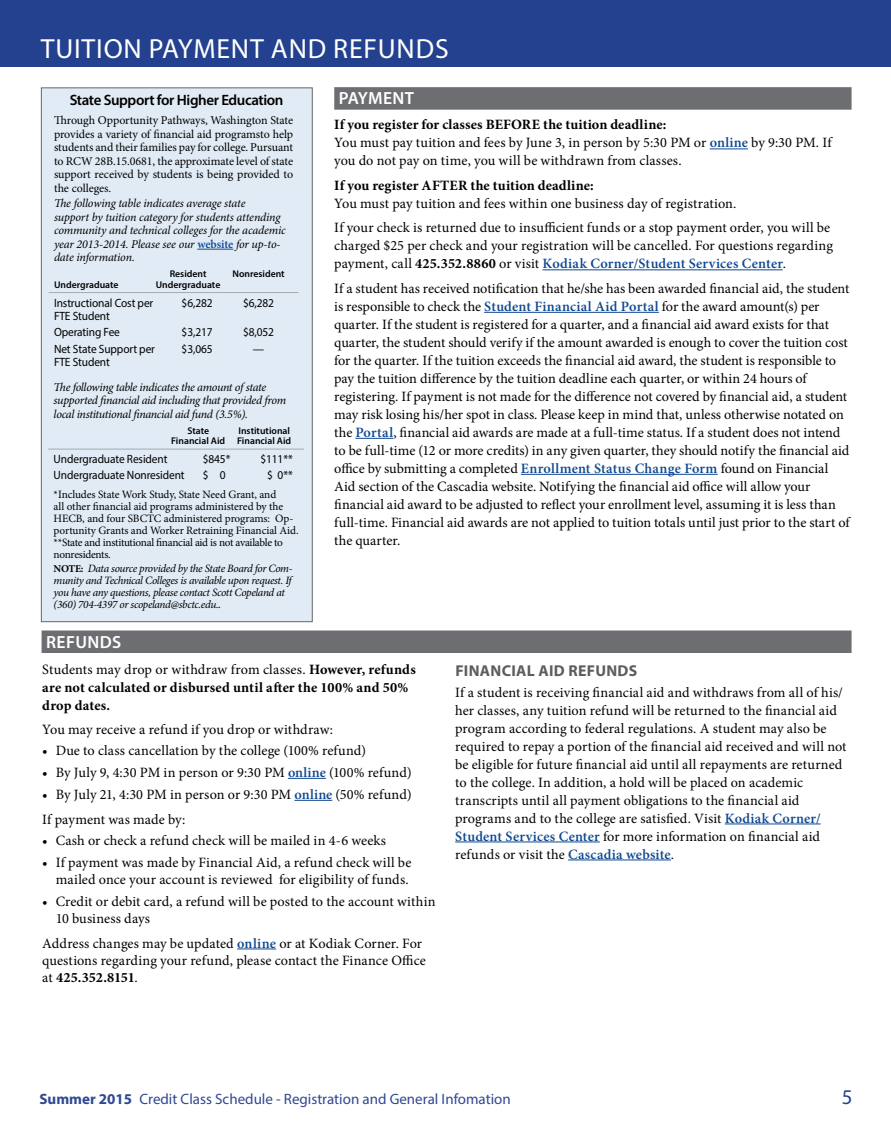
<style>
.page{position:relative;width:891px;height:1134px;background:#fff}
.page>*{position:absolute;margin:0;border:0;box-sizing:border-box;transform-origin:0 0}
.t1{font:27.75px "Myriad Pro";letter-spacing:.03em;color:#fff}
.t2{font:21px "Myriad Pro";color:#24418f}
.t3{font:600 17.7px "Myriad Pro";letter-spacing:.02em;color:#fff}
.t4{font:700 15.75px "Myriad Pro";letter-spacing:.02em;color:#5d5d60}
.t5{font:15px "Myriad Pro";color:#2f4892}
.t6{font:600 15px "Myriad Pro";letter-spacing:-.025em;color:#000}
.t7{font:14.25px/18px "Minion Pro";color:#000}
.t8{font:700 14.25px/18px "Minion Pro";letter-spacing:.015em;color:#000}
.t9{font:italic 12px/13.5px "Minion Pro";letter-spacing:-.02em;color:#000}
.t10{font:12px/13.5px "Minion Pro";letter-spacing:-.005em;color:#000;text-align:justify}
.t11{font:12px/16.2px "Myriad Pro";letter-spacing:-.01em;color:#000;scale:.95 1}
.t12{font:11.25px/12px "Minion Pro";letter-spacing:-.015em;color:#000}
.t13{font:italic 11.25px/12px "Minion Pro";letter-spacing:-.035em;color:#000}
.t14{font:600 9.75px/10.5px "Myriad Pro";color:#000;text-align:right}
.s1{font-weight:700}
.s2{font-weight:600;color:#0f4891}
.s3{font-weight:600;font-style:normal;color:#0f4891}
.s4{font-weight:700;font-style:normal;font-size:10.5px}
.s5{font-family:"Myriad Pro"}
.s6{font-weight:400}
</style>
<div class="page">
<div style="left:0;top:0;width:891px;height:67px;background:#24418f"></div>
<div style="left:334px;top:87px;width:518px;height:23px;background:#6d6e71"></div>
<hr style="left:710px;top:149px;width:38px;height:1px;background:#0f4891">
<hr style="left:542px;top:269px;width:241px;height:1px;background:#0f4891">
<hr style="left:484px;top:312px;width:175px;height:1px;background:#0f4891">
<hr style="left:355px;top:438px;width:38px;height:1px;background:#0f4891">
<hr style="left:521px;top:474px;width:197px;height:1px;background:#0f4891">
<div style="left:41px;top:87px;width:272px;height:535px;background:#e1ebf5;border:1px solid #656669"></div>
<hr style="left:197px;top:249px;width:36px;height:1px;background:#0f4891">
<hr style="left:49px;top:292px;width:250px;height:1px;background:#a7a9ac">
<hr style="left:48px;top:449px;width:256px;height:1px;background:#a7a9ac">
<div style="left:42px;top:630px;width:810px;height:23px;background:#6d6e71"></div>
<hr style="left:288px;top:778px;width:38px;height:1px;background:#0f4891">
<hr style="left:294px;top:800px;width:38px;height:1px;background:#0f4891">
<hr style="left:237px;top:949px;width:39px;height:1px;background:#0f4891">
<hr style="left:725px;top:824px;width:96px;height:1px;background:#0f4891">
<hr style="left:455px;top:842px;width:145px;height:1px;background:#0f4891">
<hr style="left:568px;top:860px;width:103px;height:1px;background:#0f4891">
<h1 class="t1" style="left:41px;top:32px;width:409px">TUITION PAYMENT AND REFUNDS</h1>
<p class="t3" style="left:339px;top:87px;width:77px">PAYMENT</p>
<p class="t7" style="left:334px;top:116px;width:499px"><span class="s1">If you register for classes BEFORE the tuition deadline:<br></span>You must pay tuition and fees by June 3, in person by 5:30 PM or <span class="s2">online</span> by 9:30 PM. If you do not pay on time, you will be withdrawn from classes.</p>
<p class="t8" style="left:334px;top:176px;width:261px">If you register AFTER the tuition deadline:</p>
<p class="t7" style="left:334px;top:191px;width:498px;line-height:24.5px">You must pay tuition and fees within one business day of registration.<br>If your check is returned due to insufficient funds or a stop payment order, you will be</p>
<p class="t7" style="left:334px;top:237px;width:500px">charged $25 per check and your registration will be cancelled. For questions regarding payment, call <span class="s1">425.352.8860</span> or visit <span class="s2">Kodiak Corner/Student Services Center</span>.</p>
<p class="t7" style="left:334px;top:279px;width:517px">If a student has received notification that he/she has been awarded financial aid, the student is responsible to check the <span class="s2">Student Financial Aid Portal</span> for the award amount(s) per quarter. If the student is registered for a quarter, and a financial aid award exists for that quarter, the student should verify if the amount awarded is enough to cover the tuition cost for the quarter. If the tuition exceeds the financial aid award, the student is responsible to pay the tuition difference by the tuition deadline each quarter, or within 24 hours of registering. If payment is not made for the difference not covered by financial aid, a student may risk losing his/her spot in class. Please keep in mind that, unless otherwise notated on the <span class="s2">Portal</span>, financial aid awards are made at a full-time status. If a student does not intend to be full-time (12 or more credits) in any given quarter, they should notify the financial aid office by submitting a completed <span class="s2">Enrollment Status Change Form</span> found on Financial Aid section of the Cascadia website. Notifying the financial aid office will allow your financial aid award to be adjusted to reflect your enrollment level, assuming it is less than full-time. Financial aid awards are not applied to tuition totals until just prior to the start of the quarter.</p>
<p class="t6" style="left:70px;top:91px;width:215px">State Support for Higher Education</p>
<p class="t10" style="left:54px;top:114px;width:241px">Through Opportunity Pathways, Washington State provides a variety of financial aid programsto help students and their families pay for college. Pursuant to RCW 28B.15.0681, the approximate level of state support received by students is being provided to the colleges.</p>
<p class="t9" style="left:54px;top:197px;width:233px">The following table indicates average state<br>support by tuition category for students attending community and technical colleges for the academic year 2013-2014. Please see our <span class="s3">website</span> for up-to&shy;date information.</p>
<p class="t14" style="left:170px;top:269px;width:38px">Resident</p>
<p class="t14" style="left:232px;top:269px;width:54px">Nonresident</p>
<p class="t14" style="left:54px;top:279px;width:66px">Undergraduate</p>
<p class="t14" style="left:156px;top:279px;width:66px">Undergraduate</p>
<p class="t11" style="left:54px;top:294px;width:106px">Instructional Cost per</p>
<p class="t11" style="left:182px;top:294px;width:34px">$6,282</p>
<p class="t11" style="left:243px;top:294px;width:34px">$6,282</p>
<p class="t11" style="left:54px;top:308px;width:71px">FTE Student<br>Operating Fee</p>
<p class="t11" style="left:182px;top:324px;width:34px">$3,217</p>
<p class="t11" style="left:243px;top:324px;width:34px">$8,052</p>
<p class="t11" style="left:54px;top:340px;width:108px">Net State Support per</p>
<p class="t11" style="left:182px;top:340px;width:34px">$3,065</p>
<p class="t11" style="left:253px;top:340px;width:14px">—</p>
<p class="t11" style="left:54px;top:354px;width:60px">FTE Student</p>
<p class="t9" style="left:54px;top:380px;width:234px">The following table indicates the amount of state supported financial aid including that provided from local institutional financial aid fund (3.5%).</p>
<p class="t14" style="left:187px;top:425px;width:23px">State</p>
<p class="t14" style="left:171px;top:425px;width:122px">Institutional<br>Financial Aid Financial Aid</p>
<p class="t11" style="left:54px;top:450px;width:121px">Undergraduate Resident</p>
<p class="t11" style="left:203px;top:450px;width:31px">$845*</p>
<p class="t11" style="left:260px;top:450px;width:35px">$111**</p>
<p class="t11" style="left:54px;top:467px;width:139px">Undergraduate Nonresident</p>
<p class="t11" style="left:203px;top:467px;width:26px">$ 0</p>
<p class="t11" style="left:267px;top:467px;width:28px">$ 0**</p>
<p class="t12" style="left:54px;top:488px;width:246px">*Includes State Work Study, State Need Grant, and<br>all other financial aid programs administered by the HECB, and four SBCTC administered programs: Op&shy;portunity Grants and Worker Retraining Financial Aid. **State and institutional financial aid is not available to nonresidents.</p>
<p class="t13" style="left:54px;top:563px;width:241px"><span class="s4">NOTE:</span> Data source provided by the State Board for Com&shy;munity and Technical Colleges is available upon request. If you have any questions, please contact Scott Copeland at (360) 704-4397 or scopeland@sbctc.edu.<span class="s5">.</span></p>
<p class="t3" style="left:46px;top:631px;width:77px">REFUNDS</p>
<p class="t8" style="left:42px;top:661px;width:375px"><span class="s6">Students may drop or withdraw from classes.</span> However, refunds are not calculated or disbursed until after the 100% and 50% drop dates.</p>
<p class="t7" style="left:42px;top:721px;width:292px">You may receive a refund if you drop or withdraw:</p>
<p class="t7" style="left:42px;top:741px;width:325px">• Due to class cancellation by the college (100% refund)</p>
<p class="t7" style="left:42px;top:763px;width:371px">• By July 9, 4:30 PM in person or 9:30 PM <span class="s2">online</span> (100% refund)</p>
<p class="t7" style="left:42px;top:782px;width:371px;line-height:24.8px">• By July 21, 4:30 PM in person or 9:30 PM <span class="s2">online</span> (50% refund)<br>If payment was made by:</p>
<p class="t7" style="left:42px;top:831px;width:345px">• Cash or check a refund check will be mailed in 4-6 weeks</p>
<p class="t7" style="left:42px;top:854px;width:371px;line-height:17.1px;text-align:right">• If payment was made by Financial Aid, a refund check will be mailed once your account is reviewed for eligibility of funds.</p>
<p class="t7" style="left:56px;top:893px;width:381px;line-height:17.1px;text-indent:-13px">• Credit or debit card, a refund will be posted to the account within<br>10 business days</p>
<p class="t7" style="left:42px;top:934px;width:385px;line-height:17.2px">Address changes may be updated <span class="s2">online</span> or at Kodiak Corner. For questions regarding your refund, please contact the Finance Office at <span class="s1">425.352.8151</span>.</p>
<p class="t4" style="left:455px;top:660px;width:184px">FINANCIAL AID REFUNDS</p>
<p class="t7" style="left:455px;top:683px;width:393px">If a student is receiving financial aid and withdraws from all of his/ her classes, any tuition refund will be returned to the financial aid program according to federal regulations. A student may also be required to repay a portion of the financial aid received and will not be eligible for future financial aid until all repayments are returned to the college. In addition, a hold will be placed on academic transcripts until all payment obligations to the financial aid programs and to the college are satisfied. Visit <span class="s2">Kodiak Corner/ Student Services Center</span> for more information on financial aid refunds or visit the <span class="s2">Cascadia website</span>.</p>
<p class="t5" style="left:40px;top:1090px;width:473px"><span class="s1">Summer 2015</span> Credit Class Schedule - Registration and General Infomation</p>
<h2 class="t2" style="left:842px;top:1084px;width:12px">5</h2>
</div>
